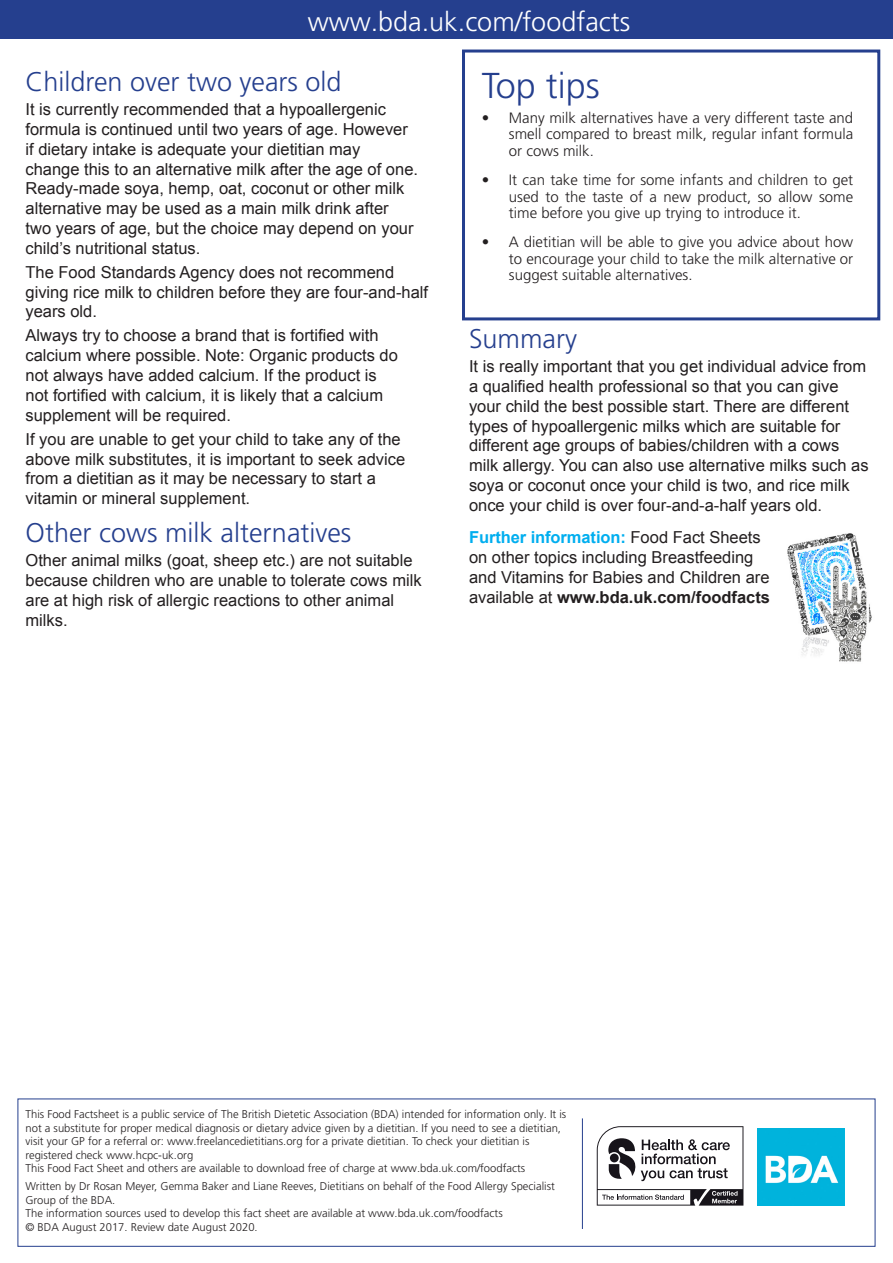
<style>
.page{position:relative;width:893px;height:1263px;background:#fff}
.page>*{position:absolute;margin:0;border:0;box-sizing:border-box;transform-origin:0 0}
.t1{font:300 36px "Frutiger LT Pro";color:#253f8e}
.t2{font:300 27px "Frutiger LT Pro";color:#253f8e}
.t3{font:300 27px "Frutiger LT Pro";color:#fff}
.t4{font:16.5px/19.8px "Arial";color:#231f20}
.t5{font:300 15px/16.5px "Frutiger LT Pro";color:#231f20;text-align:justify}
.t6{font:300 11.25px/13.5px "Frutiger LT Pro";color:#231f20}
.s1{font-weight:700;color:#00aeef}
.s2{font-weight:700}
</style>
<div class="page">
<div style="left:0;top:0;width:893px;height:38px;background:#253f8e"></div>
<div style="left:18px;top:1098px;width:857px;height:149px;border:1px solid #253f8e"></div>
<hr style="left:582px;top:1118px;width:1px;height:111px;background:#253f8e">
<svg style="left:597px;top:1126px;width:146px;height:79px"></svg>
<img style="left:757px;top:1128px;width:88px;height:78px">
<img style="left:787px;top:533px;width:85px;height:129px">
<div style="left:462px;top:50px;width:418px;height:270px;border:3px solid #253f8e"></div>
<p class="t3" style="left:308px;top:6px;width:324px">www.bda.uk.com/foodfacts</p>
<p class="t2" style="left:26px;top:66px;width:318px">Children over two years old</p>
<p class="t4" style="left:26px;top:100px;width:394px">It is currently recommended that a hypoallergenic formula is continued until two years of age. However if dietary intake is adequate your dietitian may change this to an alternative milk after the age of one.<br>Ready-made soya, hemp, oat, coconut or other milk alternative may be used as a main milk drink after two years of age, but the choice may depend on your child’s nutritional status.</p>
<p class="t4" style="left:26px;top:262px;width:404px">The Food Standards Agency does not recommend giving rice milk to children before they are four-and-half years old.</p>
<p class="t4" style="left:26px;top:326px;width:374px">Always try to choose a brand that is fortified with calcium where possible. Note: Organic products do not always have added calcium. If the product is not fortified with calcium, it is likely that a calcium supplement will be required.</p>
<p class="t4" style="left:26px;top:429px;width:381px">If you are unable to get your child to take any of the above milk substitutes, it is important to seek advice from a dietitian as it may be necessary to start a vitamin or mineral supplement.</p>
<p class="t2" style="left:26px;top:517px;width:327px">Other cows milk alternatives</p>
<p class="t4" style="left:26px;top:551px;width:398px">Other animal milks (goat, sheep etc.) are not suitable because children who are unable to tolerate cows milk are at high risk of allergic reactions to other animal milks.</p>
<p class="t1" style="left:482px;top:64px;width:120px">Top tips</p>
<p class="t5" style="left:509px;top:109px;width:346px;text-indent:-27px">• Many milk alternatives have a very different taste and smell compared to breast milk, regular infant formula or cows milk.</p>
<p class="t5" style="left:509px;top:172px;width:346px;text-indent:-27px">• It can take time for some infants and children to get used to the taste of a new product, so allow some time before you give up trying to introduce it.</p>
<p class="t5" style="left:509px;top:234px;width:346px;text-indent:-27px">• A dietitian will be able to give you advice about how to encourage your child to take the milk alternative or suggest suitable alternatives.</p>
<p class="t2" style="left:469px;top:323px;width:109px">Summary</p>
<p class="t4" style="left:469px;top:357px;width:401px">It is really important that you get individual advice from a qualified health professional so that you can give your child the best possible start. There are different types of hypoallergenic milks which are suitable for different age groups of babies/children with a cows milk allergy. You can also use alternative milks such as soya or coconut once your child is two, and rice milk once your child is over four-and-a-half years old.</p>
<p class="t4" style="left:469px;top:528px;width:303px"><span class="s1">Further information:</span> Food Fact Sheets on other topics including Breastfeeding and Vitamins for Babies and Children are available at <span class="s2">www.bda.uk.com/foodfacts</span></p>
<p class="t6" style="left:26px;top:1108px;width:542px">This Food Factsheet is a public service of The British Dietetic Association (BDA) intended for information only. It is not a substitute for proper medical diagnosis or dietary advice given by a dietitian. If you need to see a dietitian, visit your GP for a referral or: www.freelancedietitians.org for a private dietitian. To check your dietitian is registered check www.hcpc-uk.org</p>
<p class="t6" style="left:26px;top:1162px;width:501px">This Food Fact Sheet and others are available to download free of charge at www.bda.uk.com/foodfacts</p>
<p class="t6" style="left:26px;top:1179px;width:531px">Written by Dr Rosan Meyer, Gemma Baker and Liane Reeves, Dietitians on behalf of the Food Allergy Specialist<br>Group of the BDA.</p>
<p class="t6" style="left:26px;top:1206px;width:479px">The information sources used to develop this fact sheet are available at www.bda.uk.com/foodfacts</p>
<p class="t6" style="left:26px;top:1220px;width:234px">© BDA August 2017. Review date August 2020.</p>
</div>
